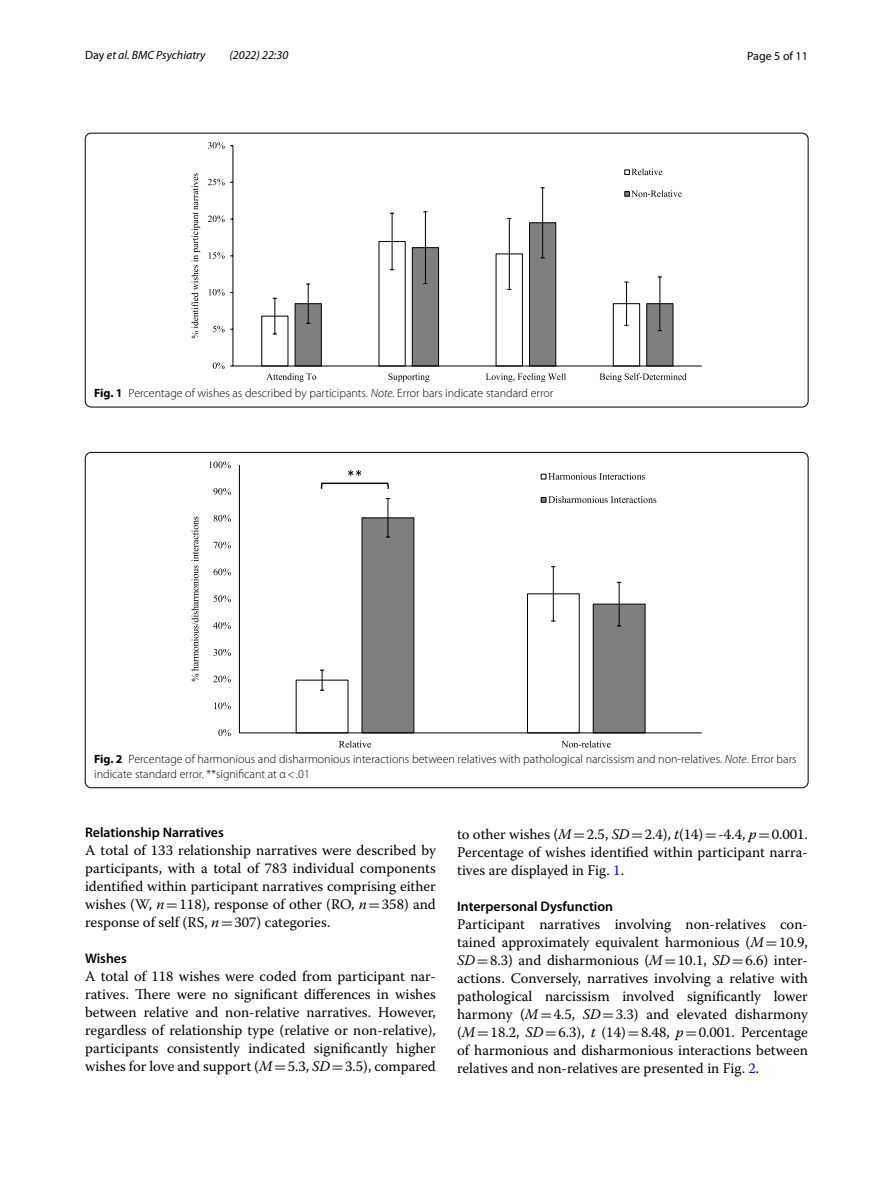
<style>
.page{position:relative;width:893px;height:1187px;background:#fff}
.page>*{position:absolute;margin:0;border:0;box-sizing:border-box;transform-origin:0 0}
.t1{font:14.7px/18px "Warnock Pro";color:#000;text-align:justify}
.t2{font:600 13.8px "Myriad Pro";color:#000}
.t3{font:300 12px/15px "Myriad Pro";color:#000}
.t4{font:italic 12px "Myriad Pro";color:#000}
.t5{font:12px "Myriad Pro";color:#000}
.s1{font-style:normal}
.s2{font-weight:700}
.s3{font-style:italic}
.s4{font-family:"MTSY"}
.s5{color:#00f}
</style>
<div class="page">
<svg style="left:261px;top:297px;width:28px;height:68px"></svg>
<svg style="left:294px;top:222px;width:380px;height:143px"></svg>
<svg style="left:273px;top:298px;width:4px;height:36px"></svg>
<svg style="left:390px;top:213px;width:4px;height:57px"></svg>
<hr style="left:509px;top:254px;width:1px;height:35px;background:#000">
<hr style="left:509px;top:218px;width:1px;height:36px;background:#000">
<svg style="left:624px;top:281px;width:5px;height:45px"></svg>
<svg style="left:306px;top:283px;width:4px;height:41px"></svg>
<hr style="left:425px;top:247px;width:1px;height:36px;background:#000">
<hr style="left:425px;top:212px;width:1px;height:35px;background:#000">
<hr style="left:542px;top:223px;width:1px;height:35px;background:#000">
<hr style="left:542px;top:188px;width:1px;height:35px;background:#000">
<svg style="left:658px;top:276px;width:4px;height:55px"></svg>
<hr style="left:232px;top:146px;width:1px;height:220px;background:#000">
<hr style="left:233px;top:365px;width:469px;height:1px;background:#000">
<svg style="left:213px;top:362px;width:20px;height:7px"></svg>
<svg style="left:213px;top:326px;width:20px;height:6px"></svg>
<svg style="left:209px;top:289px;width:24px;height:6px"></svg>
<svg style="left:209px;top:252px;width:24px;height:7px"></svg>
<svg style="left:208px;top:215px;width:25px;height:7px"></svg>
<svg style="left:208px;top:179px;width:25px;height:6px"></svg>
<svg style="left:208px;top:142px;width:25px;height:7px"></svg>
<svg style="left:266px;top:373px;width:421px;height:9px"></svg>
<svg style="left:192px;top:173px;width:8px;height:165px"></svg>
<svg style="left:624px;top:168px;width:38px;height:7px"></svg>
<svg style="left:624px;top:190px;width:58px;height:7px"></svg>
<svg style="left:361px;top:517px;width:285px;height:215px"></svg>
<svg style="left:295px;top:566px;width:285px;height:166px"></svg>
<svg style="left:386px;top:498px;width:4px;height:39px"></svg>
<svg style="left:617px;top:581px;width:4px;height:45px"></svg>
<hr style="left:239px;top:465px;width:1px;height:267px;background:#000">
<hr style="left:239px;top:732px;width:463px;height:1px;background:#000">
<svg style="left:218px;top:729px;width:13px;height:7px"></svg>
<svg style="left:214px;top:702px;width:17px;height:7px"></svg>
<svg style="left:213px;top:675px;width:18px;height:7px"></svg>
<svg style="left:213px;top:649px;width:18px;height:6px"></svg>
<svg style="left:213px;top:622px;width:18px;height:7px"></svg>
<svg style="left:214px;top:595px;width:17px;height:7px"></svg>
<svg style="left:213px;top:568px;width:18px;height:7px"></svg>
<svg style="left:213px;top:541px;width:18px;height:7px"></svg>
<svg style="left:214px;top:515px;width:17px;height:7px"></svg>
<svg style="left:213px;top:488px;width:18px;height:7px"></svg>
<svg style="left:209px;top:461px;width:22px;height:7px"></svg>
<svg style="left:339px;top:740px;width:272px;height:7px"></svg>
<svg style="left:192px;top:516px;width:7px;height:165px"></svg>
<svg style="left:541px;top:472px;width:104px;height:7px"></svg>
<svg style="left:541px;top:496px;width:115px;height:7px"></svg>
<svg style="left:348px;top:470px;width:13px;height:6px"></svg>
<svg style="left:320px;top:482px;width:69px;height:7px"></svg>
<p class="t4" style="left:85px;top:48px;width:122px"><span class="s1">Day</span> et al. BMC Psychiatry</p>
<p class="t4" style="left:229px;top:48px;width:60px">(2022) 22:30</p>
<p class="t5" style="left:747px;top:48px;width:62px">Page 5 of 11</p>
<p class="t3" style="left:94px;top:385px;width:461px"><span class="s2">Fig. 1</span> Percentage of wishes as described by participants. <span class="s3">Note</span>. Error bars indicate standard error</p>
<p class="t3" style="left:94px;top:751px;width:704px"><span class="s2">Fig. 2</span> Percentage of harmonious and disharmonious interactions between relatives with pathological narcissism and non-relatives. <span class="s3">Note</span>. Error bars indicate standard error. **significant at α&lt;.01</p>
<p class="t2" style="left:85px;top:823px;width:140px">Relationship Narratives</p>
<p class="t1" style="left:85px;top:840px;width:352px">A total of 133 relationship narratives were described by participants, with a total of 783 individual components identified within participant narratives comprising either wishes (W, <span class="s3">n</span><span class="s4">=</span>118), response of other (RO, <span class="s3">n</span><span class="s4">=</span>358) and response of self (RS, <span class="s3">n</span><span class="s4">=</span>307) categories.</p>
<p class="t2" style="left:85px;top:949px;width:43px">Wishes</p>
<p class="t1" style="left:85px;top:966px;width:352px">A total of 118 wishes were coded from participant nar&shy;ratives. There were no significant differences in wishes between relative and non-relative narratives. However, regardless of relationship type (relative or non-relative), participants consistently indicated significantly higher wishes for love and support (<span class="s3">M</span><span class="s4">=</span>5.3, <span class="s3">SD</span><span class="s4">=</span>3.5), compared</p>
<p class="t1" style="left:457px;top:825px;width:352px">to other wishes (<span class="s3">M</span><span class="s4">=</span>2.5, <span class="s3">SD</span><span class="s4">=</span>2.4), <span class="s3">t</span>(14)<span class="s4">=</span>-4.4, <span class="s3">p</span><span class="s4">=</span>0.001.<br>Percentage of wishes identified within participant narra&shy;tives are displayed in Fig. <span class="s5">1</span>.</p>
<p class="t2" style="left:457px;top:897px;width:157px">Interpersonal Dysfunction</p>
<p class="t1" style="left:457px;top:915px;width:352px">Participant narratives involving non-relatives con&shy;tained approximately equivalent harmonious (<span class="s3">M</span><span class="s4">=</span>10.9, <span class="s3">SD</span><span class="s4">=</span>8.3) and disharmonious (<span class="s3">M</span><span class="s4">=</span>10.1, <span class="s3">SD</span><span class="s4">=</span>6.6) inter&shy;actions. Conversely, narratives involving a relative with pathological narcissism involved significantly lower harmony (<span class="s3">M</span><span class="s4">=</span>4.5, <span class="s3">SD</span><span class="s4">=</span>3.3) and elevated disharmony (<span class="s3">M</span><span class="s4">=</span>18.2, <span class="s3">SD</span><span class="s4">=</span>6.3), <span class="s3">t</span> (14)<span class="s4">=</span>8.48, <span class="s3">p</span><span class="s4">=</span>0.001. Percentage of harmonious and disharmonious interactions between relatives and non-relatives are presented in Fig. <span class="s5">2</span>.</p>
</div>
